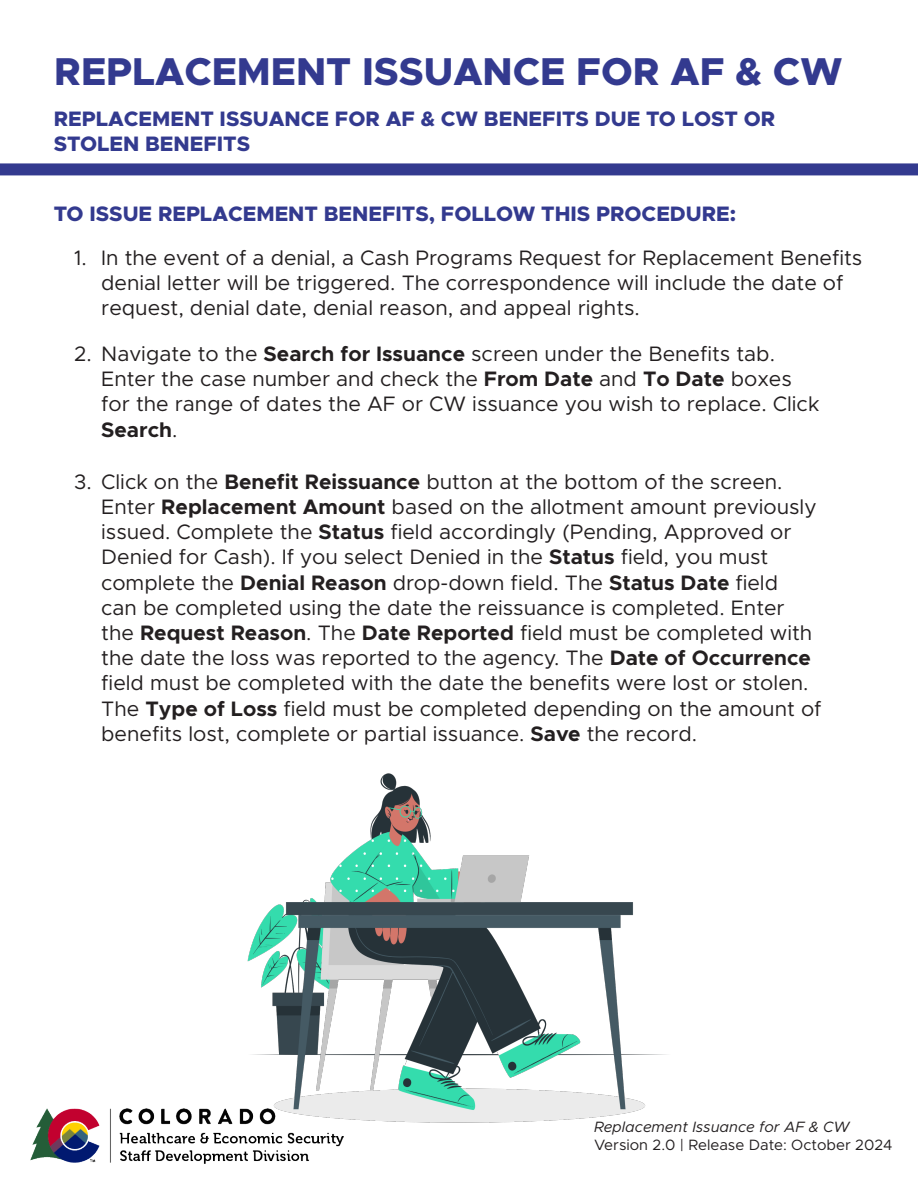
<style>
.page{position:relative;width:918px;height:1188px;background:#fff}
.page>*{position:absolute;margin:0;border:0;box-sizing:border-box;transform-origin:0 0}
.t1{font:800 39px "Metropolis";color:#333a8f}
.t2{font:21px/25.2px "Metropolis";color:#231f20}
.t3{font:800 21px/25.2px "Metropolis";color:#333a8f}
.t4{font:15px "Metropolis";color:#231f20}
.t5{font:italic 15px "Metropolis";color:#231f20}
.s1{font-weight:700}
</style>
<div class="page">
<img style="left:30px;top:1108px;width:313px;height:56px">
<div style="left:0;top:163px;width:918px;height:12px;background:#333a8f"></div>
<img style="left:202px;top:773px;width:465px;height:363px">
<p class="t1" style="left:54px;top:47px;width:790px">REPLACEMENT ISSUANCE FOR AF &amp; CW</p>
<p class="t3" style="left:54px;top:106px;width:723px">REPLACEMENT ISSUANCE FOR AF &amp; CW BENEFITS DUE TO LOST OR<br>STOLEN BENEFITS</p>
<p class="t3" style="left:54px;top:201px;width:684px">TO ISSUE REPLACEMENT BENEFITS, FOLLOW THIS PROCEDURE:</p>
<p class="t2" style="left:101px;top:245px;width:763px;text-indent:-27px">1. In the event of a denial, a Cash Programs Request for Replacement Benefits denial letter will be triggered. The correspondence will include the date of request, denial date, denial reason, and appeal rights.</p>
<p class="t2" style="left:101px;top:341px;width:720px;text-indent:-27px">2. Navigate to the <span class="s1">Search for Issuance</span> screen under the Benefits tab.<br>Enter the case number and check the <span class="s1">From Date</span> and <span class="s1">To Date</span> boxes for the range of dates the AF or CW issuance you wish to replace. Click <span class="s1">Search</span>.</p>
<p class="t2" style="left:101px;top:469px;width:722px;text-indent:-27px">3. Click on the <span class="s1">Benefit Reissuance</span> button at the bottom of the screen.<br>Enter <span class="s1">Replacement Amount</span> based on the allotment amount previously issued. Complete the <span class="s1">Status</span> field accordingly (Pending, Approved or Denied for Cash). If you select Denied in the <span class="s1">Status</span> field, you must complete the <span class="s1">Denial Reason</span> drop-down field. The <span class="s1">Status Date</span> field<br>can be completed using the date the reissuance is completed. Enter the <span class="s1">Request Reason</span>. The <span class="s1">Date Reported</span> field must be completed with the date the loss was reported to the agency. The <span class="s1">Date of Occurrence </span>field must be completed with the date the benefits were lost or stolen.<br>The <span class="s1">Type of Loss</span> field must be completed depending on the amount of benefits lost, complete or partial issuance. <span class="s1">Save</span> the record.</p>
<p class="t5" style="left:594px;top:1117px;width:257px">Replacement Issuance for AF &amp; CW</p>
<p class="t4" style="left:594px;top:1135px;width:300px">Version 2.0 | Release Date: October 2024</p>
</div>
